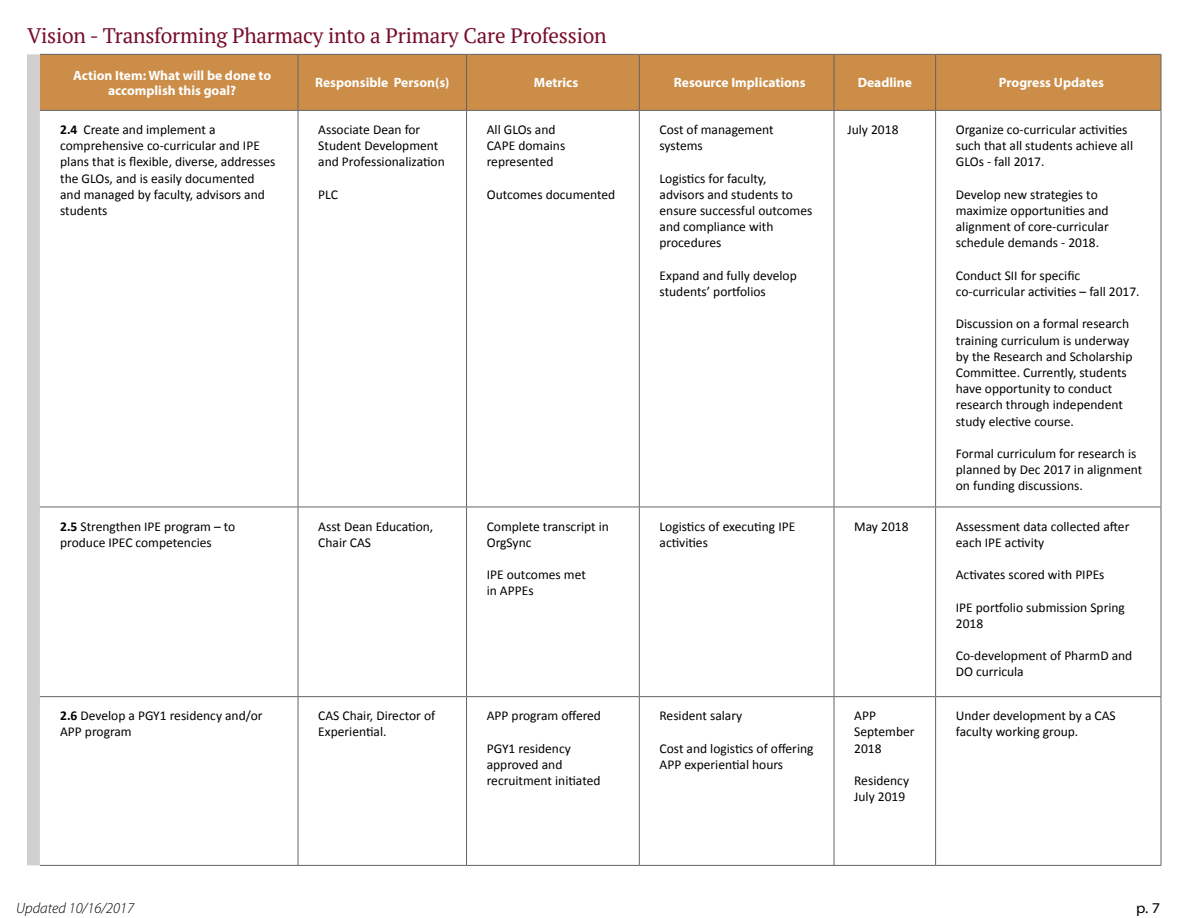
<style>
.page{position:relative;width:1188px;height:918px;background:#fff}
.page>*{position:absolute;margin:0;border:0;box-sizing:border-box;transform-origin:0 0}
.t1{font:21px "PT Serif";letter-spacing:-.01em;color:#770d29}
.t2{font:italic 300 15px "Myriad Pro";color:#000}
.t3{font:semi-expanded 15px "Myriad Pro";color:#000}
.t4{font:13.5px/16.2px "Calibri";color:#000}
.t5{font:700 13.5px/14.7px "Myriad Pro";color:#fff;text-align:center}
.s1{font-weight:700}
</style>
<div class="page">
<div style="left:27px;top:54px;width:13px;height:811px;background:#d2d0ce"></div>
<div style="left:40px;top:55px;width:1121px;height:55px;background:#cb8d47"></div>
<hr style="left:298px;top:111px;width:1px;height:396px;background:#636466">
<hr style="left:298px;top:507px;width:1px;height:189px;background:#636466">
<hr style="left:298px;top:697px;width:1px;height:168px;background:#636466">
<hr style="left:466px;top:111px;width:1px;height:396px;background:#636466">
<hr style="left:639px;top:111px;width:1px;height:396px;background:#636466">
<hr style="left:834px;top:111px;width:1px;height:396px;background:#636466">
<hr style="left:935px;top:111px;width:1px;height:396px;background:#636466">
<hr style="left:1161px;top:111px;width:1px;height:396px;background:#636466">
<hr style="left:466px;top:507px;width:1px;height:189px;background:#636466">
<hr style="left:639px;top:507px;width:1px;height:189px;background:#636466">
<hr style="left:834px;top:507px;width:1px;height:189px;background:#636466">
<hr style="left:935px;top:507px;width:1px;height:189px;background:#636466">
<hr style="left:1161px;top:507px;width:1px;height:189px;background:#636466">
<hr style="left:466px;top:697px;width:1px;height:168px;background:#636466">
<hr style="left:639px;top:697px;width:1px;height:168px;background:#636466">
<hr style="left:834px;top:697px;width:1px;height:168px;background:#636466">
<hr style="left:935px;top:697px;width:1px;height:168px;background:#636466">
<hr style="left:1161px;top:697px;width:1px;height:168px;background:#636466">
<hr style="left:40px;top:54px;width:258px;height:1px;background:#636466">
<hr style="left:298px;top:54px;width:169px;height:1px;background:#636466">
<hr style="left:467px;top:54px;width:172px;height:1px;background:#636466">
<hr style="left:466px;top:55px;width:1px;height:55px;background:#636466">
<hr style="left:639px;top:54px;width:195px;height:1px;background:#636466">
<hr style="left:639px;top:55px;width:1px;height:55px;background:#636466">
<hr style="left:834px;top:54px;width:102px;height:1px;background:#636466">
<hr style="left:834px;top:55px;width:1px;height:55px;background:#636466">
<hr style="left:936px;top:54px;width:225px;height:1px;background:#636466">
<hr style="left:935px;top:55px;width:1px;height:55px;background:#636466">
<hr style="left:1161px;top:55px;width:1px;height:55px;background:#636466">
<hr style="left:40px;top:110px;width:258px;height:1px;background:#636466">
<hr style="left:298px;top:110px;width:169px;height:1px;background:#636466">
<hr style="left:467px;top:110px;width:172px;height:1px;background:#636466">
<hr style="left:639px;top:110px;width:195px;height:1px;background:#636466">
<hr style="left:834px;top:110px;width:102px;height:1px;background:#636466">
<hr style="left:936px;top:110px;width:225px;height:1px;background:#636466">
<hr style="left:40px;top:507px;width:258px;height:1px;background:#636466">
<hr style="left:298px;top:507px;width:169px;height:1px;background:#636466">
<hr style="left:467px;top:507px;width:172px;height:1px;background:#636466">
<hr style="left:639px;top:507px;width:195px;height:1px;background:#636466">
<hr style="left:834px;top:507px;width:102px;height:1px;background:#636466">
<hr style="left:936px;top:507px;width:225px;height:1px;background:#636466">
<hr style="left:40px;top:696px;width:258px;height:1px;background:#636466">
<hr style="left:298px;top:696px;width:169px;height:1px;background:#636466">
<hr style="left:467px;top:696px;width:172px;height:1px;background:#636466">
<hr style="left:639px;top:696px;width:195px;height:1px;background:#636466">
<hr style="left:834px;top:696px;width:102px;height:1px;background:#636466">
<hr style="left:936px;top:696px;width:225px;height:1px;background:#636466">
<hr style="left:40px;top:865px;width:258px;height:1px;background:#636466">
<hr style="left:298px;top:865px;width:169px;height:1px;background:#636466">
<hr style="left:467px;top:865px;width:172px;height:1px;background:#636466">
<hr style="left:639px;top:865px;width:195px;height:1px;background:#636466">
<hr style="left:834px;top:865px;width:102px;height:1px;background:#636466">
<hr style="left:936px;top:865px;width:225px;height:1px;background:#636466">
<hr style="left:298px;top:55px;width:1px;height:55px;background:#636466">
<h1 class="t1" style="left:27px;top:22px;width:581px">Vision - Transforming Pharmacy into a Primary Care Profession</h1>
<p class="t5" style="left:73px;top:68px;width:200px">Action Item: What will be done to accomplish this goal?</p>
<p class="t5" style="left:315px;top:75px;width:136px">Responsible Person(s)</p>
<p class="t5" style="left:534px;top:75px;width:46px">Metrics</p>
<p class="t5" style="left:674px;top:75px;width:133px">Resource Implications</p>
<p class="t5" style="left:858px;top:75px;width:56px">Deadline</p>
<p class="t5" style="left:999px;top:75px;width:107px">Progress Updates</p>
<p class="t4" style="left:60px;top:121px;width:217px"><span class="s1">2.4</span> Create and implement a comprehensive co‐curricular and IPE plans that is flexible, diverse, addresses the GLOs, and is easily documented and managed by faculty, advisors and students</p>
<p class="t4" style="left:318px;top:121px;width:128px">Associate Dean for<br>Student Development and Professionalization</p>
<p class="t4" style="left:660px;top:121px;width:116px">Cost of management systems</p>
<p class="t4" style="left:660px;top:170px;width:154px">Logistics for faculty, advisors and students to ensure successful outcomes and compliance with procedures</p>
<p class="t4" style="left:660px;top:267px;width:139px">Expand and fully develop students’ portfolios</p>
<p class="t4" style="left:487px;top:121px;width:80px">All GLOs and<br>CAPE domains represented</p>
<p class="t4" style="left:487px;top:186px;width:130px">Outcomes documented</p>
<p class="t4" style="left:847px;top:121px;width:53px">July 2018</p>
<p class="t4" style="left:956px;top:121px;width:179px">Organize co‐curricular activities such that all students achieve all<br>GLOs ‐ fall 2017.</p>
<p class="t4" style="left:956px;top:186px;width:154px">Develop new strategies to maximize opportunities and alignment of core‐curricular schedule demands ‐ 2018.</p>
<p class="t4" style="left:956px;top:267px;width:185px">Conduct SII for specific co‐curricular activities – fall 2017.</p>
<p class="t4" style="left:956px;top:316px;width:178px">Discussion on a formal research training curriculum is underway by the Research and Scholarship<br>Committee. Currently, students have opportunity to conduct research through independent study elective course.</p>
<p class="t4" style="left:956px;top:445px;width:188px">Formal curriculum for research is planned by Dec 2017 in alignment on funding discussions.</p>
<p class="t4" style="left:318px;top:186px;width:21px">PLC</p>
<p class="t4" style="left:60px;top:518px;width:177px"><span class="s1">2.5</span> Strengthen IPE program – to produce IPEC competencies</p>
<p class="t4" style="left:318px;top:518px;width:117px">Asst Dean Education,<br>Chair CAS</p>
<p class="t4" style="left:487px;top:518px;width:124px">Complete transcript in<br>OrgSync</p>
<p class="t4" style="left:487px;top:567px;width:101px">IPE outcomes met in APPEs</p>
<p class="t4" style="left:60px;top:708px;width:204px"><span class="s1">2.6</span> Develop a PGY1 residency and/or<br>APP program</p>
<p class="t4" style="left:318px;top:708px;width:118px">CAS Chair, Director of<br>Experiential.</p>
<p class="t4" style="left:487px;top:708px;width:116px">APP program offered</p>
<p class="t4" style="left:487px;top:740px;width:115px">PGY1 residency approved and recruitment initiated</p>
<p class="t4" style="left:660px;top:518px;width:137px">Logistics of executing IPE activities</p>
<p class="t4" style="left:854px;top:518px;width:56px">May 2018</p>
<p class="t4" style="left:956px;top:518px;width:175px">Assessment data collected after each IPE activity</p>
<p class="t4" style="left:956px;top:567px;width:150px">Activates scored with PIPEs</p>
<p class="t4" style="left:956px;top:599px;width:171px">IPE portfolio submission Spring<br>2018</p>
<p class="t4" style="left:956px;top:648px;width:178px">Co‐development of PharmD and<br>DO curricula</p>
<p class="t4" style="left:660px;top:708px;width:84px">Resident salary</p>
<p class="t4" style="left:660px;top:740px;width:156px">Cost and logistics of offering<br>APP experiential hours</p>
<p class="t4" style="left:854px;top:708px;width:62px">APP<br>September<br>2018</p>
<p class="t4" style="left:854px;top:773px;width:56px">Residency<br>July 2019</p>
<p class="t4" style="left:956px;top:708px;width:162px">Under development by a CAS faculty working group.</p>
<p class="t2" style="left:16px;top:899px;width:119px">Updated 10/16/2017</p>
<p class="t3" style="left:1136px;top:898px;width:26px">p. 7</p>
</div>
